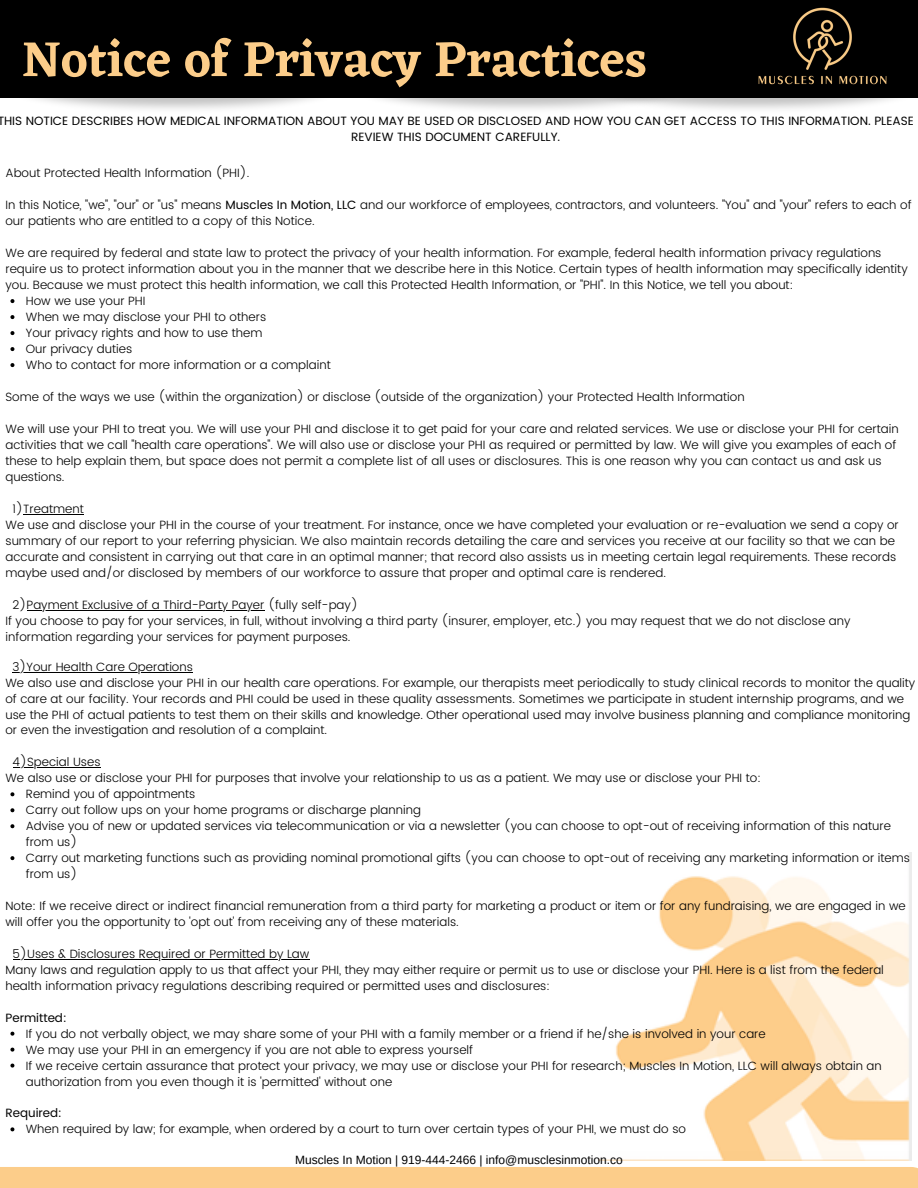
<style>
.page{position:relative;width:918px;height:1188px;background:#fff}
.page>*{position:absolute;margin:0;border:0;box-sizing:border-box;transform-origin:0 0}
.t1{font:600 51px "Eczar";color:#fccd8a}
.t2{font:300 12px/16px "Poppins";color:#000}
.t3{font:12px/16px "Poppins";color:#000;text-align:center}
.t4{font:12px "Arimo";color:#000}
.s1{font-weight:400}
</style>
<div class="page">
<img style="left:599px;top:853px;width:313px;height:307px">
<img style="left:0;top:97px;width:337px;height:12px">
<div style="left:0;top:0;width:351px;height:97px;background:#000"></div>
<img style="left:337px;top:97px;width:233px;height:12px">
<div style="left:344px;top:0;width:353px;height:97px;background:#000"></div>
<img style="left:570px;top:97px;width:117px;height:12px">
<img style="left:687px;top:0;width:231px;height:109px">
<div style="left:0;top:1167px;width:918px;height:21px;background:#fccd8a"></div>
<svg style="left:10px;top:299px;width:4px;height:4px"></svg>
<svg style="left:10px;top:315px;width:4px;height:4px"></svg>
<svg style="left:10px;top:331px;width:4px;height:4px"></svg>
<svg style="left:10px;top:347px;width:4px;height:4px"></svg>
<svg style="left:10px;top:363px;width:4px;height:4px"></svg>
<hr style="left:23px;top:514px;width:61px;height:1px;background:#000">
<hr style="left:27px;top:610px;width:237px;height:1px;background:#000">
<hr style="left:13px;top:672px;width:180px;height:1px;background:#000">
<hr style="left:13px;top:767px;width:88px;height:1px;background:#000">
<svg style="left:10px;top:792px;width:4px;height:4px"></svg>
<svg style="left:10px;top:808px;width:4px;height:4px"></svg>
<svg style="left:10px;top:824px;width:4px;height:4px"></svg>
<svg style="left:10px;top:856px;width:4px;height:4px"></svg>
<hr style="left:13px;top:959px;width:296px;height:1px;background:#000">
<svg style="left:10px;top:1032px;width:4px;height:4px"></svg>
<svg style="left:10px;top:1048px;width:4px;height:4px"></svg>
<svg style="left:10px;top:1064px;width:4px;height:4px"></svg>
<svg style="left:10px;top:1127px;width:4px;height:4px"></svg>
<p class="t1" style="left:22px;top:29px;width:627px">Notice of Privacy Practices</p>
<h1 class="t3" style="left:-2px;top:113px;width:918px">THIS NOTICE DESCRIBES HOW MEDICAL INFORMATION ABOUT YOU MAY BE USED OR DISCLOSED AND HOW YOU CAN GET ACCESS TO THIS INFORMATION. PLEASE<br>REVIEW THIS DOCUMENT CAREFULLY.</h1>
<h2 class="t2" style="left:5px;top:165px;width:245px">About Protected Health Information (PHI).</h2>
<p class="t2" style="left:5px;top:197px;width:908px">In this Notice, "we", "our" or "us" means <span class="s1">Muscles In Motion, LLC</span> and our workforce of employees, contractors, and volunteers. "You" and "your" refers to each of our patients who are entitled to a copy of this Notice.</p>
<p class="t2" style="left:5px;top:245px;width:904px">We are required by federal and state law to protect the privacy of your health information. For example, federal health information privacy regulations require us to protect information about you in the manner that we describe here in this Notice. Certain types of health information may specifically identity you. Because we must protect this health information, we call this Protected Health Information, or "PHI". In this Notice, we tell you about:</p>
<p class="t2" style="left:26px;top:293px;width:121px">How we use your PHI</p>
<p class="t2" style="left:26px;top:309px;width:242px">When we may disclose your PHI to others</p>
<p class="t2" style="left:26px;top:325px;width:238px">Your privacy rights and how to use them</p>
<p class="t2" style="left:26px;top:341px;width:108px">Our privacy duties</p>
<p class="t2" style="left:26px;top:357px;width:306px">Who to contact for more information or a complaint</p>
<p class="t2" style="left:5px;top:389px;width:741px">Some of the ways we use (within the organization) or disclose (outside of the organization) your Protected Health Information</p>
<p class="t2" style="left:5px;top:421px;width:895px">We will use your PHI to treat you. We will use your PHI and disclose it to get paid for your care and related services. We use or disclose your PHI for certain activities that we call "health care operations". We will also use or disclose your PHI as required or permitted by law. We will give you examples of each of these to help explain them, but space does not permit a complete list of all uses or disclosures. This is one reason why you can contact us and ask us questions.</p>
<p class="t2" style="left:13px;top:501px;width:73px">1)Treatment</p>
<p class="t2" style="left:5px;top:517px;width:895px">We use and disclose your PHI in the course of your treatment. For instance, once we have completed your evaluation or re-evaluation we send a copy or summary of our report to your referring physician. We also maintain records detailing the care and services you receive at our facility so that we can be accurate and consistent in carrying out that care in an optimal manner; that record also assists us in meeting certain legal requirements. These records maybe used and/or disclosed by members of our workforce to assure that proper and optimal care is rendered.</p>
<p class="t2" style="left:13px;top:597px;width:347px">2)Payment Exclusive of a Third-Party Payer (fully self-pay)</p>
<p class="t2" style="left:5px;top:613px;width:847px">If you choose to pay for your services, in full, without involving a third party (insurer, employer, etc.) you may request that we do not disclose any information regarding your services for payment purposes.</p>
<p class="t2" style="left:5px;top:659px;width:911px;text-indent:7px">3)Your Health Care Operations<br>We also use and disclose your PHI in our health care operations. For example, our therapists meet periodically to study clinical records to monitor the quality</p>
<p class="t2" style="left:5px;top:690px;width:907px">of care at our facility. Your records and PHI could be used in these quality assessments. Sometimes we participate in student internship programs, and we use the PHI of actual patients to test them on their skills and knowledge. Other operational used may involve business planning and compliance monitoring or even the investigation and resolution of a complaint.</p>
<p class="t2" style="left:5px;top:754px;width:757px;text-indent:7px">4)Special Uses<br>We also use or disclose your PHI for purposes that involve your relationship to us as a patient. We may use or disclose your PHI to:</p>
<p class="t2" style="left:26px;top:786px;width:171px">Remind you of appointments</p>
<p class="t2" style="left:26px;top:802px;width:397px">Carry out follow ups on your home programs or discharge planning</p>
<p class="t2" style="left:26px;top:818px;width:867px">Advise you of new or updated services via telecommunication or via a newsletter (you can choose to opt-out of receiving information of this nature from us)</p>
<p class="t2" style="left:26px;top:850px;width:886px">Carry out marketing functions such as providing nominal promotional gifts (you can choose to opt-out of receiving any marketing information or items from us)</p>
<p class="t2" style="left:5px;top:898px;width:902px">Note: If we receive direct or indirect financial remuneration from a third party for marketing a product or item or for any fundraising, we are engaged in we will offer you the opportunity to 'opt out' from receiving any of these materials.</p>
<p class="t2" style="left:5px;top:946px;width:880px;text-indent:7px">5)Uses &amp; Disclosures Required or Permitted by Law<br>Many laws and regulation apply to us that affect your PHI, they may either require or permit us to use or disclose your PHI. Here is a list from the federal</p>
<p class="t2" style="left:5px;top:978px;width:546px">health information privacy regulations describing required or permitted uses and disclosures:</p>
<p class="t3" style="left:5px;top:1010px;width:63px">Permitted:</p>
<p class="t2" style="left:26px;top:1025px;width:741px">If you do not verbally object, we may share some of your PHI with a family member or a friend if he/she is involved in your care</p>
<p class="t2" style="left:26px;top:1041px;width:449px">We may use your PHI in an emergency if you are not able to express yourself</p>
<p class="t2" style="left:26px;top:1057px;width:858px">If we receive certain assurance that protect your privacy, we may use or disclose your PHI for research; Muscles In Motion, LLC will always obtain an authorization from you even though it is 'permitted' without one</p>
<p class="t3" style="left:5px;top:1105px;width:58px">Required:</p>
<p class="t2" style="left:26px;top:1121px;width:662px">When required by law; for example, when ordered by a court to turn over certain types of your PHI, we must do so</p>
<p class="t4" style="left:295px;top:1153px;width:329px">Muscles In Motion | 919-444-2466 | info@musclesinmotion.co</p>
</div>
